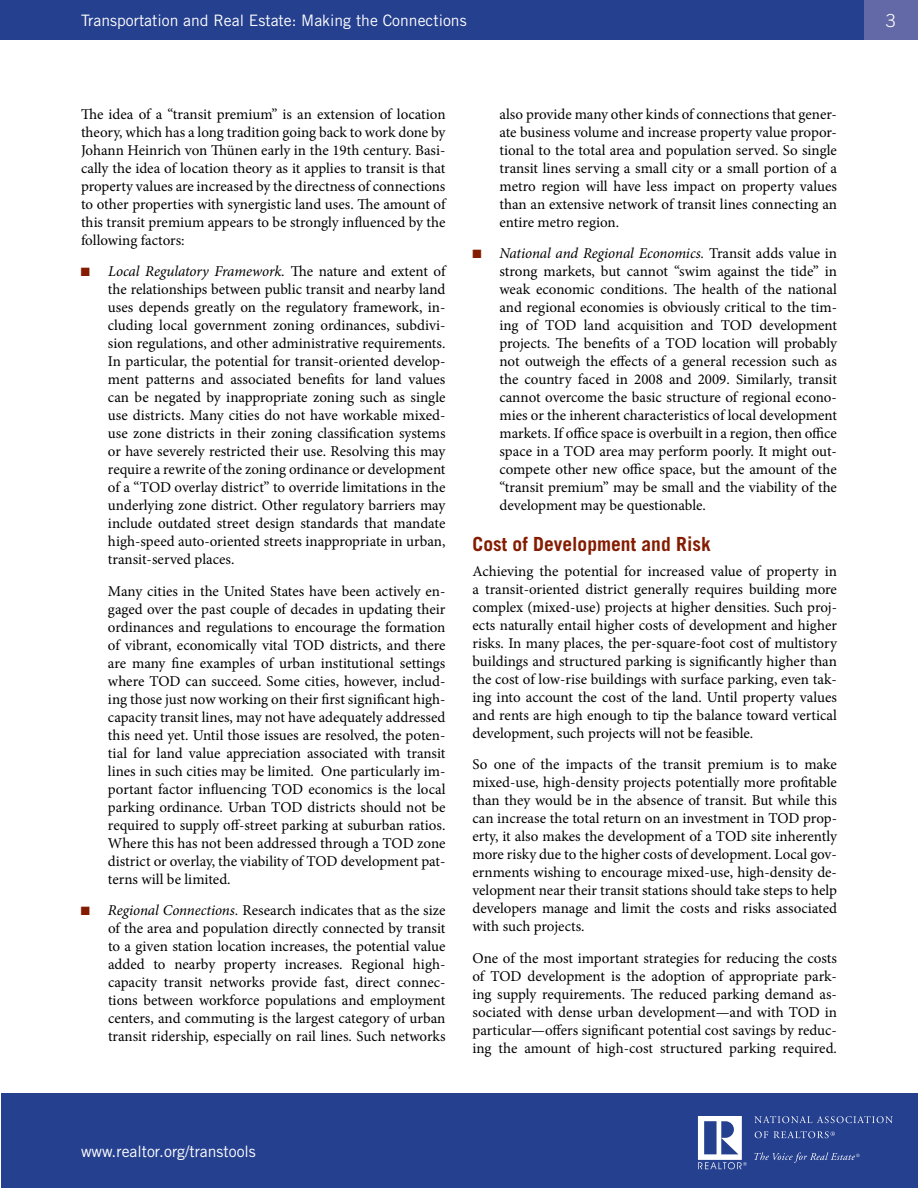
<style>
.page{position:relative;width:918px;height:1188px;background:#fff}
.page>*{position:absolute;margin:0;border:0;box-sizing:border-box;transform-origin:0 0}
.t1{font:700 19.5px "Trade Gothic";color:#831c00}
.t2{font:300 18px "Trade Gothic";color:#fff}
.t3{font:15.75px "Trade Gothic";color:#fff}
.t4{font:15px/18px "Minion Pro";color:#000;text-align:justify}
.s1{color:#831c00}
.s2{font-style:italic}
</style>
<div class="page">
<div style="left:0;top:0;width:918px;height:40px;background:#25408f"></div>
<div style="left:864px;top:0;width:54px;height:40px;background:#6369a6"></div>
<div style="left:1px;top:1094px;width:917px;height:94px;background:#25408f"></div>
<svg style="left:755px;top:1131px;width:13px;height:7px"></svg>
<svg style="left:774px;top:1131px;width:61px;height:7px"></svg>
<svg style="left:754px;top:1116px;width:139px;height:7px"></svg>
<svg style="left:754px;top:1152px;width:106px;height:11px"></svg>
<svg style="left:698px;top:1116px;width:49px;height:53px"></svg>
<p class="t3" style="left:81px;top:11px;width:387px">Transportation and Real Estate: Making the Connections</p>
<p class="t2" style="left:886px;top:10px;width:12px">3</p>
<p class="t4" style="left:81px;top:105px;width:366px">The idea of a “transit premium” is an extension of location theory, which has a long tradition going back to work done by Johann Heinrich von Thünen early in the 19th century. Basi&shy;cally the idea of location theory as it applies to transit is that property values are increased by the directness of connections to other properties with synergistic land uses. The amount of this transit premium appears to be strongly influenced by the following factors:</p>
<p class="t4" style="left:108px;top:263px;width:339px;text-indent:-27px"><span class="s1">■</span> <span class="s2">Local Regulatory Framework.</span> The nature and extent of the relationships between public transit and nearby land uses depends greatly on the regulatory framework, in&shy;cluding local government zoning ordinances, subdivi&shy;sion regulations, and other administrative requirements.<br>In particular, the potential for transit-oriented develop&shy;ment patterns and associated benefits for land values can be negated by inappropriate zoning such as single use districts. Many cities do not have workable mixed&shy;use zone districts in their zoning classification systems or have severely restricted their use. Resolving this may require a rewrite of the zoning ordinance or development of a “TOD overlay district” to override limitations in the underlying zone district. Other regulatory barriers may include outdated street design standards that mandate high-speed auto-oriented streets inappropriate in urban, transit-served places.</p>
<p class="t4" style="left:108px;top:582px;width:339px">Many cities in the United States have been actively en&shy;gaged over the past couple of decades in updating their ordinances and regulations to encourage the formation of vibrant, economically vital TOD districts, and there are many fine examples of urban institutional settings where TOD can succeed. Some cities, however, includ&shy;ing those just now working on their first significant high&shy;capacity transit lines, may not have adequately addressed this need yet. Until those issues are resolved, the poten&shy;tial for land value appreciation associated with transit lines in such cities may be limited. One particularly im&shy;portant factor influencing TOD economics is the local parking ordinance. Urban TOD districts should not be required to supply off-street parking at suburban ratios.<br>Where this has not been addressed through a TOD zone district or overlay, the viability of TOD development pat&shy;terns will be limited.</p>
<p class="t4" style="left:108px;top:902px;width:339px;text-indent:-27px"><span class="s1">■</span> <span class="s2">Regional Connections.</span> Research indicates that as the size of the area and population directly connected by transit to a given station location increases, the potential value added to nearby property increases. Regional high&shy;capacity transit networks provide fast, direct connec&shy;tions between workforce populations and employment centers, and commuting is the largest category of urban transit ridership, especially on rail lines. Such networks</p>
<p class="t4" style="left:500px;top:105px;width:339px">also provide many other kinds of connections that gener&shy;ate business volume and increase property value propor&shy;tional to the total area and population served. So single transit lines serving a small city or a small portion of a metro region will have less impact on property values than an extensive network of transit lines connecting an entire metro region.</p>
<p class="t4" style="left:499px;top:245px;width:339px;text-indent:-27px"><span class="s1">■</span> <span class="s2">National and Regional Economics.</span> Transit adds value in strong markets, but cannot “swim against the tide” in weak economic conditions. The health of the national and regional economies is obviously critical to the tim&shy;ing of TOD land acquisition and TOD development projects. The benefits of a TOD location will probably not outweigh the effects of a general recession such as the country faced in 2008 and 2009. Similarly, transit cannot overcome the basic structure of regional econo&shy;mies or the inherent characteristics of local development markets. If office space is overbuilt in a region, then office space in a TOD area may perform poorly. It might out&shy;compete other new office space, but the amount of the “transit premium” may be small and the viability of the development may be questionable.</p>
<h1 class="t1" style="left:472px;top:532px;width:240px">Cost of Development and Risk</h1>
<p class="t4" style="left:472px;top:562px;width:366px">Achieving the potential for increased value of property in a transit-oriented district generally requires building more complex (mixed-use) projects at higher densities. Such proj&shy;ects naturally entail higher costs of development and higher risks. In many places, the per-square-foot cost of multistory buildings and structured parking is significantly higher than the cost of low-rise buildings with surface parking, even tak&shy;ing into account the cost of the land. Until property values and rents are high enough to tip the balance toward vertical development, such projects will not be feasible.</p>
<p class="t4" style="left:472px;top:755px;width:366px">So one of the impacts of the transit premium is to make mixed-use, high-density projects potentially more profitable than they would be in the absence of transit. But while this can increase the total return on an investment in TOD prop&shy;erty, it also makes the development of a TOD site inherently more risky due to the higher costs of development. Local gov&shy;ernments wishing to encourage mixed-use, high-density de&shy;velopment near their transit stations should take steps to help developers manage and limit the costs and risks associated with such projects.</p>
<p class="t4" style="left:472px;top:949px;width:366px">One of the most important strategies for reducing the costs of TOD development is the adoption of appropriate park&shy;ing supply requirements. The reduced parking demand as&shy;sociated with dense urban development—and with TOD in particular—offers significant potential cost savings by reduc&shy;ing the amount of high-cost structured parking required.</p>
<p class="t3" style="left:81px;top:1142px;width:176px">www.realtor.org/transtools</p>
</div>
